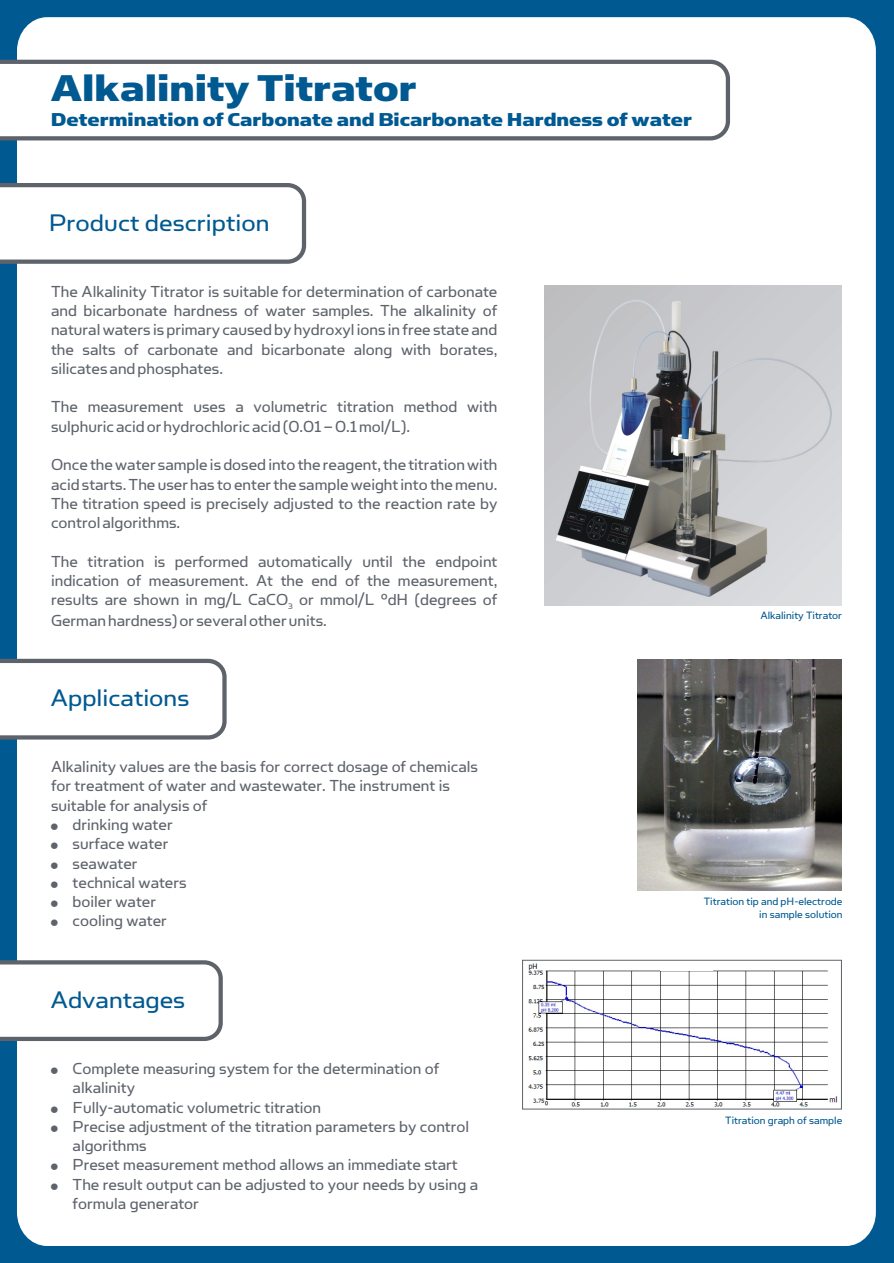
<style>
.page{position:relative;width:894px;height:1263px;background:#005991}
.page>*{position:absolute;margin:0;border:0;box-sizing:border-box;transform-origin:0 0}
.t1{font:42px "Simian Text Chimpanzee";color:#005991;scale:1.06 1}
.t2{font:27px "Simian Text Orangutan";color:#005991;scale:1.06 1}
.t3{font:21px "Simian Text Chimpanzee";color:#005991;scale:1.06 1}
.t4{font:18px/19.4px "Simian Text Orangutan";color:#5e636b;text-align:justify}
.t5{font:12px/12.9px "Simian Text Orangutan";color:#005991;text-align:right}
.t6{font:9px "Simian Text Orangutan";color:#5e636b}
</style>
<div class="page">
<div style="left:17px;top:17px;width:859px;height:1229px;background:#fff"></div>
<img style="left:638px;top:659px;width:204px;height:232px">
<svg style="left:0;top:58px;width:732px;height:85px;background:#edeeef"></svg>
<img style="left:524px;top:962px;width:316px;height:145px">
<img style="left:661px;top:962px;width:51px;height:8px">
<div style="left:522px;top:960px;width:320px;height:149px;border:1px solid #5e636b"></div>
<svg style="left:0;top:181px;width:308px;height:85px;background:#ecedee"></svg>
<svg style="left:0;top:657px;width:229px;height:85px;background:#ebeced"></svg>
<svg style="left:0;top:958px;width:225px;height:85px;background:#ebeced"></svg>
<img style="left:544px;top:286px;width:298px;height:319px">
<svg style="left:51px;top:823px;width:7px;height:7px"></svg>
<svg style="left:51px;top:843px;width:7px;height:6px"></svg>
<svg style="left:51px;top:862px;width:7px;height:7px"></svg>
<svg style="left:51px;top:881px;width:7px;height:7px"></svg>
<svg style="left:51px;top:901px;width:7px;height:6px"></svg>
<svg style="left:51px;top:920px;width:7px;height:6px"></svg>
<svg style="left:51px;top:1067px;width:7px;height:7px"></svg>
<svg style="left:51px;top:1106px;width:7px;height:7px"></svg>
<svg style="left:51px;top:1125px;width:7px;height:7px"></svg>
<svg style="left:51px;top:1164px;width:7px;height:6px"></svg>
<svg style="left:51px;top:1183px;width:7px;height:7px"></svg>
<h1 class="t1" style="left:51px;top:74px;width:347px">Alkalinity Titrator</h1>
<p class="t3" style="left:51px;top:113px;width:606px">Determination of Carbonate and Bicarbonate Hardness of water</p>
<h2 class="t2" style="left:49px;top:214px;width:210px">Product description</h2>
<p class="t4" style="left:51px;top:283px;width:448px">The Alkalinity Titrator is suitable for determination of carbonate and bicarbonate hardness of water samples. The alkalinity of natural waters is primary caused by hydroxyl ions in free state and the salts of carbonate and bicarbonate along with borates, silicates and phosphates.</p>
<p class="t4" style="left:51px;top:399px;width:448px">The measurement uses a volumetric titration method with sulphuric acid or hydrochloric acid (0.01 – 0.1 mol/L).</p>
<p class="t4" style="left:51px;top:457px;width:448px">Once the water sample is dosed into the reagent, the titration with acid starts. The user has to enter the sample weight into the menu.<br>The titration speed is precisely adjusted to the reaction rate by control algorithms.</p>
<p class="t4" style="left:51px;top:553px;width:448px">The titration is performed automatically until the endpoint indication of measurement. At the end of the measurement, results are shown in mg/L CaCO or mmol/L °dH (degrees of</p>
<p class="t6" style="left:288px;top:603px;width:6px">3</p>
<p class="t4" style="left:51px;top:613px;width:277px">German hardness) or several other units.</p>
<h2 class="t2" style="left:51px;top:690px;width:132px">Applications</h2>
<p class="t4" style="left:51px;top:758px;width:428px">Alkalinity values are the basis for correct dosage of chemicals</p>
<p class="t4" style="left:51px;top:778px;width:401px">for treatment of water and wastewater. The instrument is</p>
<p class="t4" style="left:51px;top:797px;width:158px">suitable for analysis of</p>
<p class="t4" style="left:73px;top:816px;width:102px">drinking water</p>
<p class="t4" style="left:73px;top:836px;width:97px">surface water</p>
<p class="t4" style="left:73px;top:855px;width:66px">seawater</p>
<p class="t4" style="left:73px;top:874px;width:116px">technical waters</p>
<p class="t4" style="left:73px;top:893px;width:85px">boiler water</p>
<p class="t4" style="left:73px;top:913px;width:96px">cooling water</p>
<h2 class="t2" style="left:50px;top:991px;width:129px">Advantages</h2>
<p class="t4" style="left:73px;top:1060px;width:407px;text-align:left">Complete measuring system for the determination of alkalinity<br>Fully-automatic volumetric titration<br>Precise adjustment of the titration parameters by control algorithms<br>Preset measurement method allows an immediate start The result output can be adjusted to your needs by using a formula generator</p>
<p class="t5" style="left:760px;top:610px;width:83px">Alkalinity Titrator</p>
<p class="t5" style="left:704px;top:896px;width:140px">Titration tip and pH-electrode in sample solution</p>
<p class="t5" style="left:725px;top:1115px;width:119px">Titration graph of sample</p>
</div>
